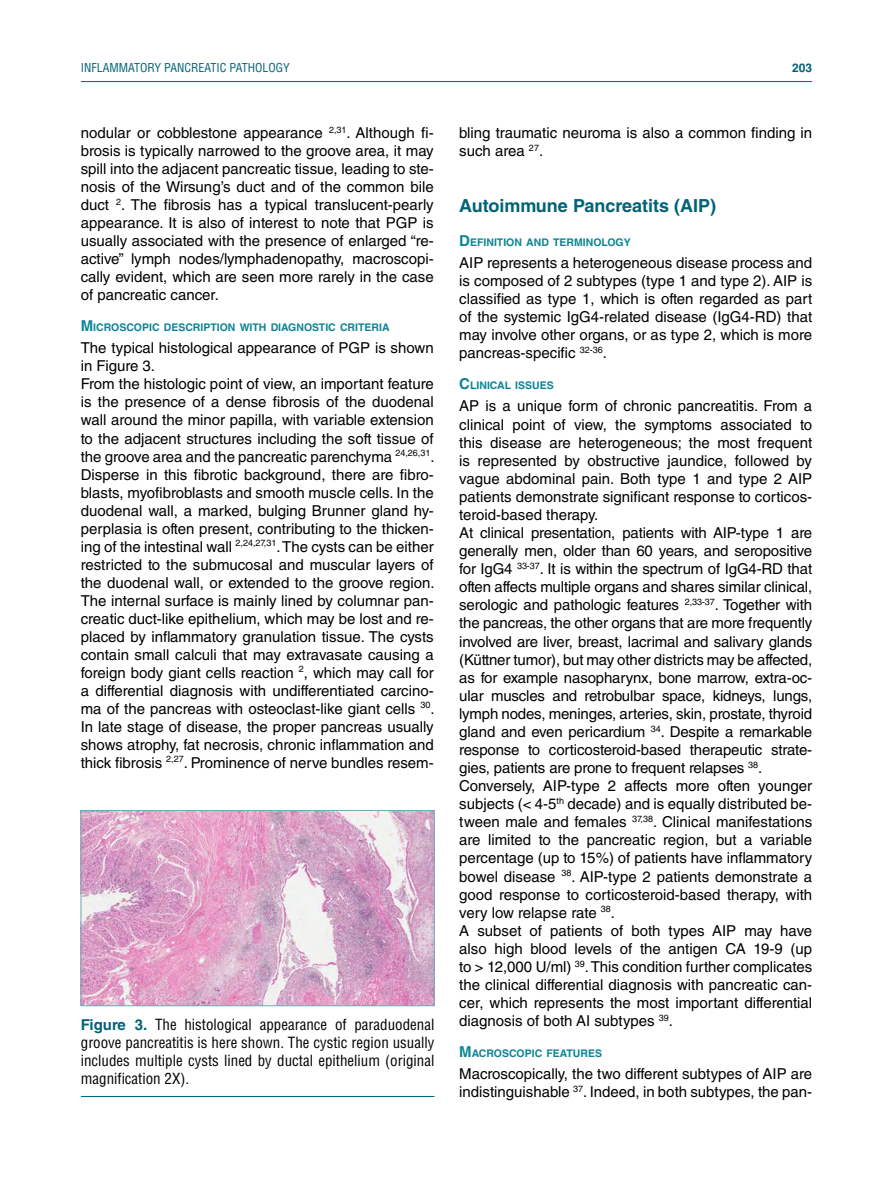
<style>
.page{position:relative;width:893px;height:1191px;background:#fff}
.page>*{position:absolute;margin:0;border:0;box-sizing:border-box;transform-origin:0 0}
.t1{font:700 18px "Helvetica LT Std";color:#006375}
.t2{font:15px/18px "Helvetica LT Std";color:#000}
.t3{font:condensed 15px/18px "Helvetica LT Std";color:#000;text-align:justify}
.t4{font:condensed 12px "Helvetica LT Std";color:#006375}
.t5{font:700 12px "Helvetica LT Std";color:#006375}
.t6{font:700 10.5px "Helvetica LT Std";color:#0c8495}
.s1{font-size:15px}
.s2{font-weight:700;font-stretch:normal;color:#006375}
</style>
<div class="page">
<hr style="left:81px;top:81px;width:731px;height:1px;background:#006375">
<img style="left:83px;top:812px;width:349px;height:192px">
<div style="left:81px;top:810px;width:353px;height:196px;border:1px solid #72aab7"></div>
<hr style="left:81px;top:1096px;width:353px;height:1px;background:#006375">
<p class="t4" style="left:81px;top:61px;width:210px">INFLAMMATORY PANCREATIC PATHOLOGY</p>
<p class="t5" style="left:792px;top:61px;width:22px">203</p>
<p class="t2" style="left:81px;top:124px;width:354px;text-align:justify">nodular or cobblestone appearance <sup>2,31</sup>. Although fi&shy;brosis is typically narrowed to the groove area, it may spill into the adjacent pancreatic tissue, leading to ste&shy;nosis of the Wirsung’s duct and of the common bile duct <sup>2</sup>. The fibrosis has a typical translucent-pearly appearance. It is also of interest to note that PGP is usually associated with the presence of enlarged “re&shy;active” lymph nodes/lymphadenopathy, macroscopi&shy;cally evident, which are seen more rarely in the case of pancreatic cancer.</p>
<p class="t6" style="left:81px;top:321px;width:310px"><span class="s1">M</span> ICROSCOPIC DESCRIPTION WITH DIAGNOSTIC CRITERIA</p>
<p class="t2" style="left:81px;top:339px;width:355px">The typical histological appearance of PGP is shown in Figure 3.<br>From the histologic point of view, an important feature is the presence of a dense fibrosis of the duodenal wall around the minor papilla, with variable extension to the adjacent structures including the soft tissue of the groove area and the pancreatic parenchyma <sup>24,26,31</sup>.<br>Disperse in this fibrotic background, there are fibro&shy;blasts, myofibroblasts and smooth muscle cells. In the duodenal wall, a marked, bulging Brunner gland hy&shy;perplasia is often present, contributing to the thicken&shy;ing of the intestinal wall <sup>2,24,27,31</sup>. The cysts can be either restricted to the submucosal and muscular layers of the duodenal wall, or extended to the groove region.<br>The internal surface is mainly lined by columnar pan&shy;creatic duct-like epithelium, which may be lost and re&shy;placed by inflammatory granulation tissue. The cysts contain small calculi that may extravasate causing a foreign body giant cells reaction <sup>2</sup>, which may call for a differential diagnosis with undifferentiated carcino&shy;ma of the pancreas with osteoclast-like giant cells <sup>30</sup>.<br>In late stage of disease, the proper pancreas usually shows atrophy, fat necrosis, chronic inflammation and thick fibrosis <sup>2,27</sup>. Prominence of nerve bundles resem-</p>
<p class="t3" style="left:81px;top:1015px;width:355px"><span class="s2">Figure 3.</span> The histological appearance of paraduodenal groove pancreatitis is here shown. The cystic region usually includes multiple cysts lined by ductal epithelium (original magnification 2X).</p>
<p class="t2" style="left:459px;top:124px;width:354px">bling traumatic neuroma is also a common finding in such area <sup>27</sup>.</p>
<p class="t1" style="left:459px;top:195px;width:258px">Autoimmune Pancreatits (AIP)</p>
<p class="t6" style="left:459px;top:235px;width:173px"><span class="s1">D</span>EFINITION AND TERMINOLOGY</p>
<p class="t2" style="left:459px;top:254px;width:354px;text-align:justify">AIP represents a heterogeneous disease process and is composed of 2 subtypes (type 1 and type 2). AIP is classified as type 1, which is often regarded as part of the systemic IgG4-related disease (IgG4-RD) that may involve other organs, or as type 2, which is more pancreas-specific <sup>32-36</sup>.</p>
<p class="t6" style="left:459px;top:379px;width:96px"><span class="s1">C</span>LINICAL ISSUES</p>
<p class="t2" style="left:459px;top:397px;width:354px">AP is a unique form of chronic pancreatitis. From a clinical point of view, the symptoms associated to this disease are heterogeneous; the most frequent is represented by obstructive jaundice, followed by vague abdominal pain. Both type 1 and type 2 AIP patients demonstrate significant response to corticos&shy;teroid-based therapy.<br>At clinical presentation, patients with AIP-type 1 are generally men, older than 60 years, and seropositive for IgG4 <sup>33-37</sup>. It is within the spectrum of IgG4-RD that often affects multiple organs and shares similar clinical, serologic and pathologic features <sup>2,33-37</sup>. Together with the pancreas, the other organs that are more frequently involved are liver, breast, lacrimal and salivary glands (Küttner tumor), but may other districts may be affected, as for example nasopharynx, bone marrow, extra-oc&shy;ular muscles and retrobulbar space, kidneys, lungs, lymph nodes, meninges, arteries, skin, prostate, thyroid gland and even pericardium <sup>34</sup>. Despite a remarkable response to corticosteroid-based therapeutic strate&shy;gies, patients are prone to frequent relapses <sup>38</sup>.<br>Conversely, AIP-type 2 affects more often younger subjects (&lt; 4-5<sup>th</sup> decade) and is equally distributed be&shy;tween male and females <sup>37,38</sup>. Clinical manifestations are limited to the pancreatic region, but a variable percentage (up to 15%) of patients have inflammatory bowel disease <sup>38</sup>. AIP-type 2 patients demonstrate a good response to corticosteroid-based therapy, with very low relapse rate <sup>38</sup>.<br>A subset of patients of both types AIP may have also high blood levels of the antigen CA 19-9 (up to &gt; 12,000 U/ml) <sup>39</sup>. This condition further complicates the clinical differential diagnosis with pancreatic can&shy;cer, which represents the most important differential diagnosis of both AI subtypes <sup>39</sup>.</p>
<p class="t6" style="left:459px;top:1047px;width:144px"><span class="s1">M</span>ACROSCOPIC FEATURES</p>
<p class="t2" style="left:459px;top:1065px;width:354px">Macroscopically, the two different subtypes of AIP are indistinguishable <sup>37</sup>. Indeed, in both subtypes, the pan-</p>
</div>
